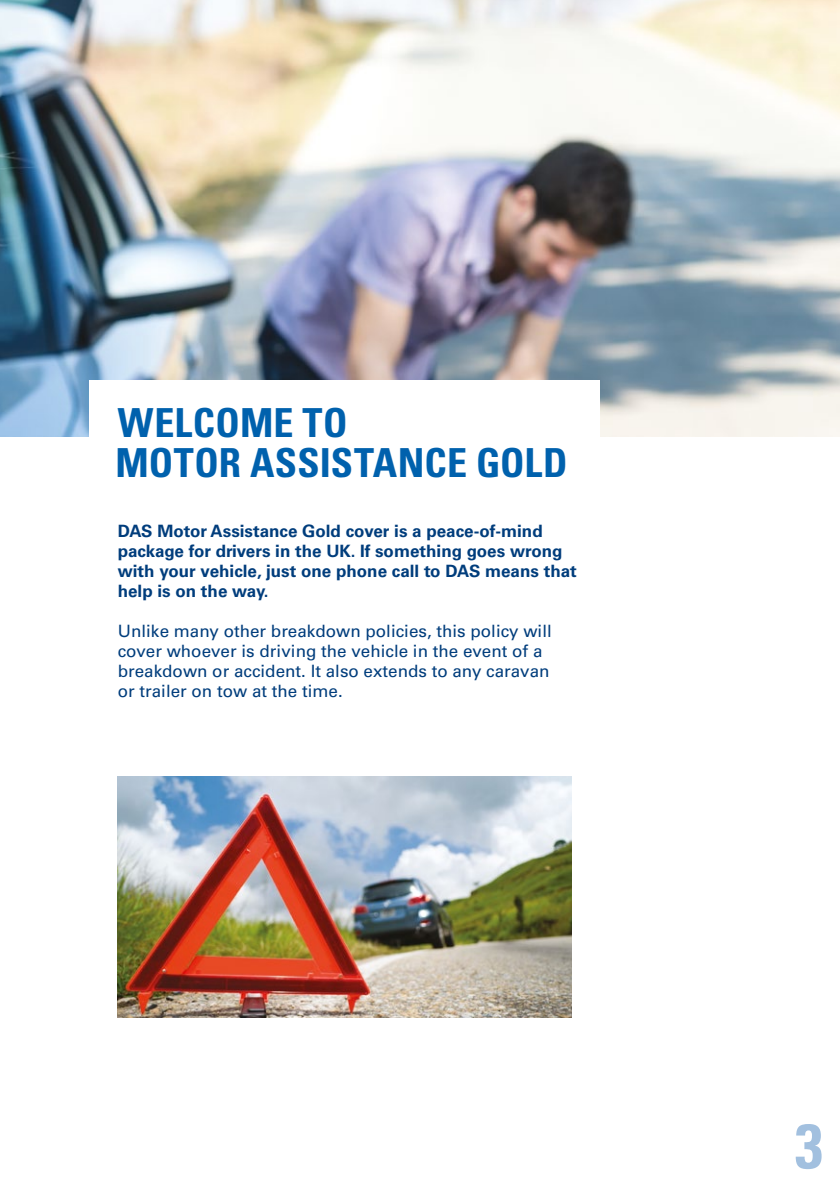
<style>
.page{position:relative;width:840px;height:1191px;background:#fff}
.page>*{position:absolute;margin:0;border:0;box-sizing:border-box;transform-origin:0 0}
.t1{font:700 condensed 63px "Univers LT Std";color:#a2c0df}
.t2{font:700 condensed 40px/40px "Univers LT Std";letter-spacing:.005em;color:#0061ad}
.t3{font:17px/20px "Univers LT Std";color:#003d7c}
.t4{font:700 17px/20px "Univers LT Std";color:#003d7c}
</style>
<div class="page">
<img style="left:118px;top:777px;width:453px;height:240px">
<img style="left:0;top:0;width:839px;height:437px">
<div style="left:89px;top:380px;width:511px;height:88px;background:#fff"></div>
<h2 class="t2" style="left:115px;top:402px;width:453px">WELCOME TO<br>MOTOR ASSISTANCE GOLD</h2>
<p class="t4" style="left:118px;top:521px;width:460px">DAS Motor Assistance Gold cover is a peace-of-mind package for drivers in the UK. If something goes wrong with your vehicle, just one phone call to DAS means that help is on the way.</p>
<p class="t3" style="left:118px;top:621px;width:435px">Unlike many other breakdown policies, this policy will cover whoever is driving the vehicle in the event of a breakdown or accident. It also extends to any caravan or trailer on tow at the time.</p>
<h1 class="t1" style="left:794px;top:1107px;width:29px">3</h1>
</div>
